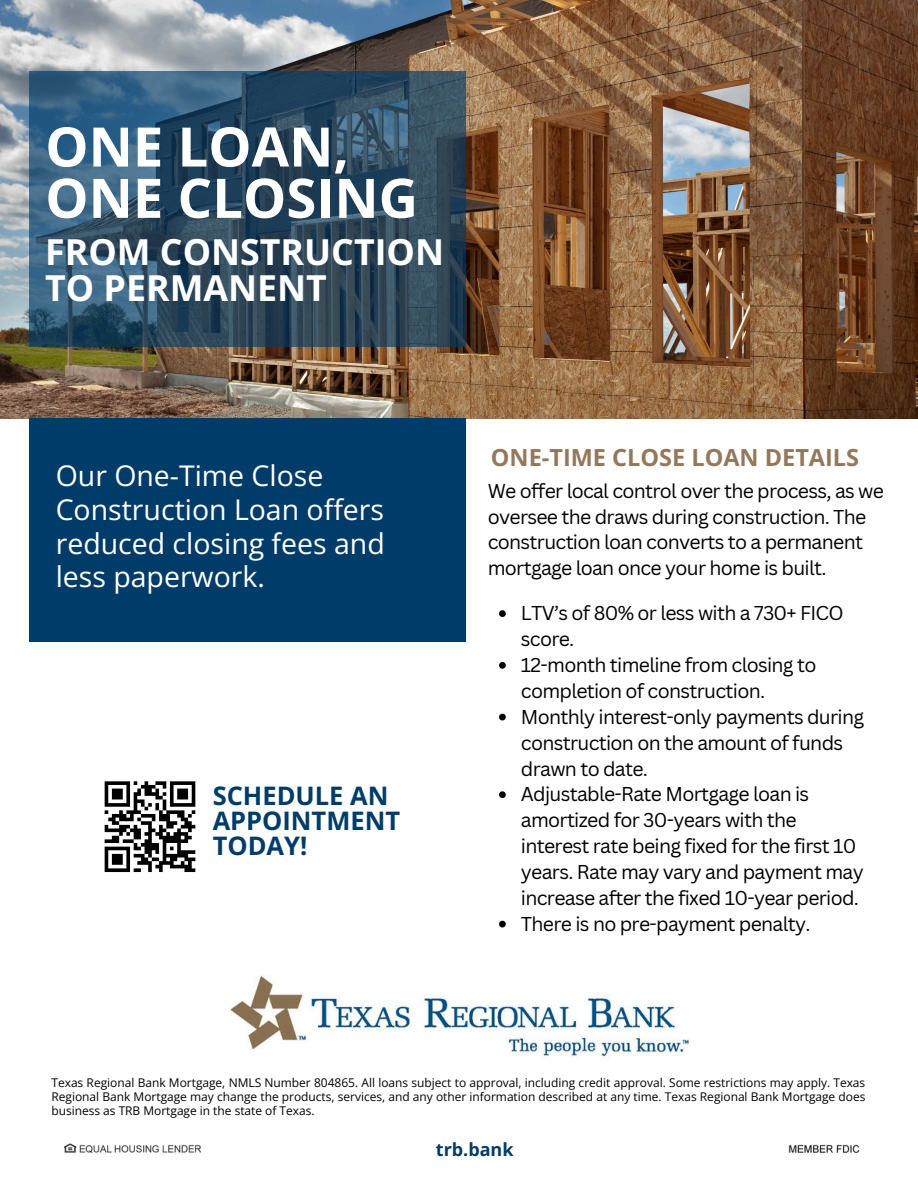
<style>
.page{position:relative;width:918px;height:1188px;background:#fff}
.page>*{position:absolute;margin:0;border:0;box-sizing:border-box;transform-origin:0 0}
.t1{font:700 54.45px/51.3px "Open Sans";color:#fff}
.t2{font:700 35.85px/36.6px "Open Sans";color:#fff}
.t3{font:28.5px/33.8px "Open Sans";color:#fff}
.t4{font:700 25.5px/24.8px "Open Sans";color:#003c69}
.t5{font:700 23.55px "Open Sans";color:#94785b}
.t6{font:19.5px/25.8px "Canva Sans";letter-spacing:-.035em;color:#000}
.t7{font:700 18px "Open Sans";color:#003c69}
.t8{font:12px/14px "Open Sans";color:#000;text-align:justify}
</style>
<div class="page">
<img style="left:230px;top:975px;width:459px;height:83px">
<img style="left:0;top:0;width:917px;height:419px">
<svg style="left:29px;top:72px;width:437px;height:275px;background:#2d4d64"></svg>
<div style="left:29px;top:419px;width:437px;height:223px;background:#003c69"></div>
<img style="left:63px;top:1143px;width:797px;height:10px">
<svg style="left:499px;top:610px;width:7px;height:7px"></svg>
<svg style="left:499px;top:662px;width:7px;height:7px"></svg>
<svg style="left:499px;top:714px;width:7px;height:6px"></svg>
<svg style="left:499px;top:791px;width:7px;height:7px"></svg>
<svg style="left:499px;top:921px;width:7px;height:6px"></svg>
<svg style="left:105px;top:781px;width:90px;height:91px"></svg>
<svg style="left:184px;top:868px;width:11px;height:4px"></svg>
<p class="t1" style="left:45px;top:120px;width:374px">ONE LOAN,<br>ONE CLOSING</p>
<p class="t2" style="left:45px;top:232px;width:400px">FROM CONSTRUCTION<br>TO PERMANENT</p>
<h4 class="t3" style="left:56px;top:458px;width:331px">Our One-Time Close<br>Construction Loan offers reduced closing fees and less paperwork.</h4>
<p class="t4" style="left:213px;top:783px;width:189px">SCHEDULE AN<br>APPOINTMENT<br>TODAY!</p>
<h4 class="t5" style="left:491px;top:441px;width:370px">ONE-TIME CLOSE LOAN DETAILS</h4>
<h6 class="t6" style="left:488px;top:477px;width:398px">We offer local control over the process, as we oversee the draws during construction. The construction loan converts to a permanent mortgage loan once your home is built.</h6>
<p class="t6" style="left:521px;top:600px;width:324px">LTV’s of 80% or less with a 730+ FICO score.</p>
<p class="t6" style="left:521px;top:652px;width:297px">12-month timeline from closing to completion of construction.</p>
<p class="t6" style="left:521px;top:703px;width:345px">Monthly interest-only payments during construction on the amount of funds drawn to date.</p>
<p class="t6" style="left:521px;top:781px;width:344px">Adjustable-Rate Mortgage loan is amortized for 30-years with the interest rate being fixed for the first 10 years. Rate may vary and payment may increase after the fixed 10-year period.</p>
<p class="t6" style="left:521px;top:910px;width:291px">There is no pre-payment penalty.</p>
<h3 class="t8" style="left:51px;top:1075px;width:815px">Texas Regional Bank Mortgage, NMLS Number 804865. All loans subject to approval, including credit approval. Some restrictions may apply. Texas Regional Bank Mortgage may change the products, services, and any other information described at any time. Texas Regional Bank Mortgage does business as TRB Mortgage in the state of Texas.</h3>
<p class="t7" style="left:436px;top:1136px;width:79px">trb.bank</p>
</div>
